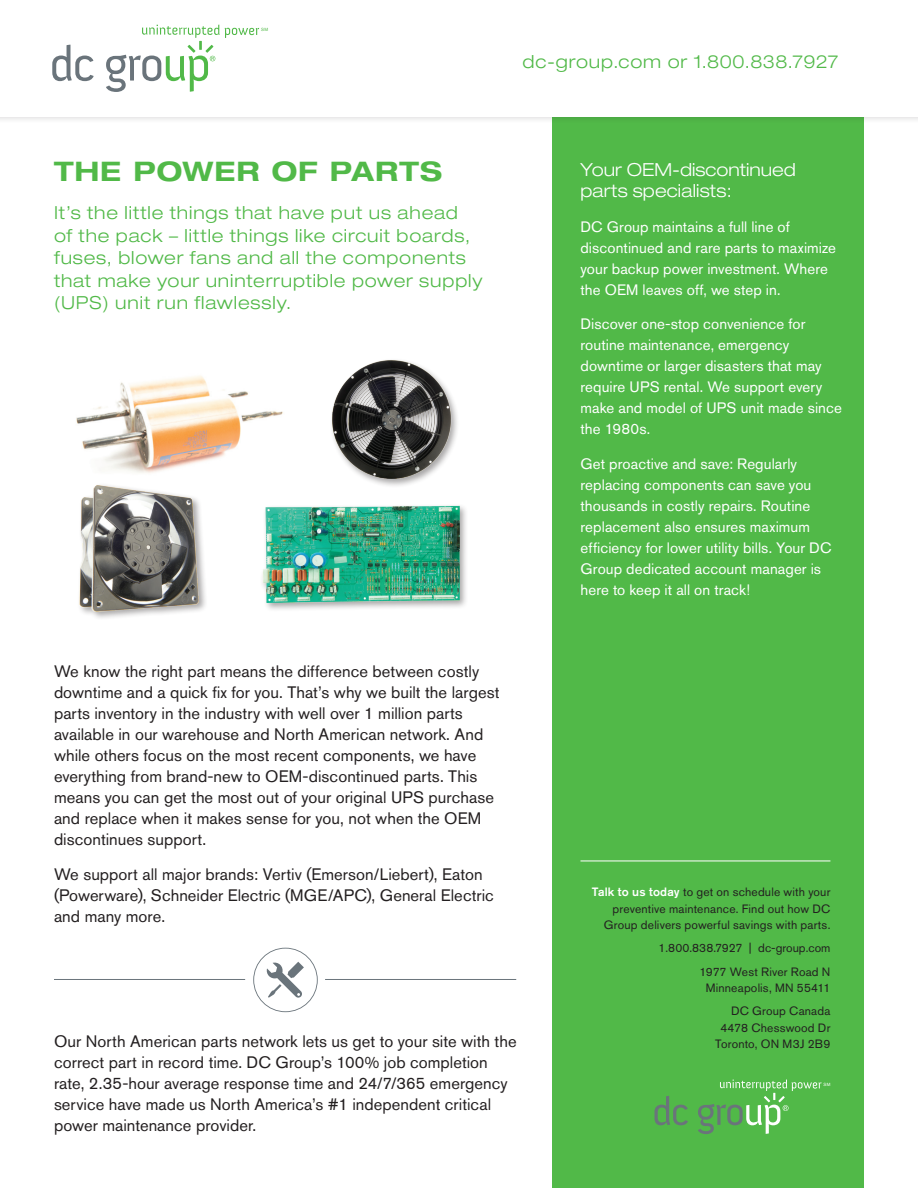
<style>
.page{position:relative;width:918px;height:1188px;background:#fff}
.page>*{position:absolute;margin:0;border:0;box-sizing:border-box;transform-origin:0 0}
.t1{font:700 expanded 27px "Helvetica Neue";letter-spacing:.035em;color:#51b948}
.t2{font:300 expanded 18px/22.5px "Helvetica Neue";letter-spacing:.045em;color:#51b948}
.t3{font:300 expanded 18px/21px "Helvetica Neue";color:#fff}
.t4{font:16.5px/21px "Akzidenz Grotesk Pro";letter-spacing:.005em;color:#231f20}
.t5{font:15px/21px "Akzidenz Grotesk Pro";letter-spacing:.005em;color:#fff}
.t6{font:12px/16.5px "Akzidenz Grotesk Pro";letter-spacing:.015em;color:#231f20;text-align:right}
.t7{font:4.5px "Akzidenz Grotesk Pro";color:#fff}
.t8{font:4.5px "Akzidenz Grotesk Pro";color:#51b948}
.s1{font-weight:500;color:#fff}
</style>
<div class="page">
<div style="left:552px;top:108px;width:312px;height:1080px;background:#51b948"></div>
<img style="left:76px;top:375px;width:207px;height:98px">
<svg style="left:253px;top:948px;width:65px;height:64px"></svg>
<hr style="left:54px;top:979px;width:191px;height:1px;background:#6a747b">
<hr style="left:325px;top:979px;width:191px;height:1px;background:#6a747b">
<img style="left:262px;top:505px;width:204px;height:105px">
<div style="left:329px;top:358px;width:131px;height:130px;background:#231f20;opacity:.4"></div>
<img style="left:329px;top:358px;width:130px;height:126px">
<img style="left:79px;top:485px;width:127px;height:133px">
<svg style="left:655px;top:1096px;width:33px;height:29px"></svg>
<svg style="left:698px;top:1080px;width:123px;height:54px"></svg>
<div style="left:0;top:0;width:918px;height:125px;background:#231f20;opacity:.25"></div>
<div style="left:0;top:0;width:918px;height:116px;background:#fff"></div>
<svg style="left:52px;top:45px;width:42px;height:36px"></svg>
<svg style="left:106px;top:25px;width:153px;height:67px"></svg>
<hr style="left:580px;top:861px;width:250px;height:1px;background:#fff">
<p class="t8" style="left:261px;top:26px;width:8px">SM</p>
<h1 class="t1" style="left:54px;top:155px;width:390px">THE POWER OF PARTS</h1>
<p class="t2" style="left:54px;top:201px;width:430px">It’s the little things that have put us ahead<br>of the pack – little things like circuit boards, fuses, blower fans and all the components that make your uninterruptible power supply (UPS) unit run flawlessly.</p>
<p class="t2" style="left:522px;top:50px;width:318px">dc-group.com or 1.800.838.7927</p>
<p class="t3" style="left:580px;top:159px;width:217px">Your OEM-discontinued parts specialists:</p>
<p class="t5" style="left:580px;top:216px;width:257px">DC Group maintains a full line of discontinued and rare parts to maximize your backup power investment. Where the OEM leaves off, we step in.</p>
<p class="t5" style="left:580px;top:313px;width:263px">Discover one-stop convenience for routine maintenance, emergency downtime or larger disasters that may require UPS rental. We support every make and model of UPS unit made since the 1980s.</p>
<p class="t5" style="left:580px;top:453px;width:253px">Get proactive and save: Regularly replacing components can save you thousands in costly repairs. Routine replacement also ensures maximum efficiency for lower utility bills. Your DC Group dedicated account manager is here to keep it all on track!</p>
<p class="t4" style="left:54px;top:661px;width:447px">We know the right part means the difference between costly downtime and a quick fix for you. That’s why we built the largest parts inventory in the industry with well over 1 million parts available in our warehouse and North American network. And while others focus on the most recent components, we have everything from brand-new to OEM-discontinued parts. This means you can get the most out of your original UPS purchase and replace when it makes sense for you, not when the OEM discontinues support.</p>
<p class="t4" style="left:54px;top:864px;width:441px">We support all major brands: Vertiv (Emerson/Liebert), Eaton (Powerware), Schneider Electric (MGE/APC), General Electric and many more.</p>
<p class="t4" style="left:54px;top:1030px;width:464px">Our North American parts network lets us get to your site with the correct part in record time. DC Group’s 100% job completion rate, 2.35-hour average response time and 24/7/365 emergency service have made us North America’s #1 independent critical power maintenance provider.</p>
<p class="t6" style="left:592px;top:884px;width:240px"><span class="s1">Talk to us today</span> to get on schedule with your preventive maintenance. Find out how DC<br>Group delivers powerful savings with parts.</p>
<p class="t6" style="left:658px;top:937px;width:174px;line-height:23.2px">1.800.838.7927 | dc-group.com<br>1977 West River Road N</p>
<p class="t6" style="left:706px;top:976px;width:126px;line-height:23.2px">Minneapolis, MN 55411<br>DC Group Canada</p>
<p class="t6" style="left:715px;top:1019px;width:117px;text-align:center">4478 Chesswood Dr<br>Toronto, ON M3J 2B9</p>
<p class="t7" style="left:823px;top:1081px;width:8px">SM</p>
</div>
